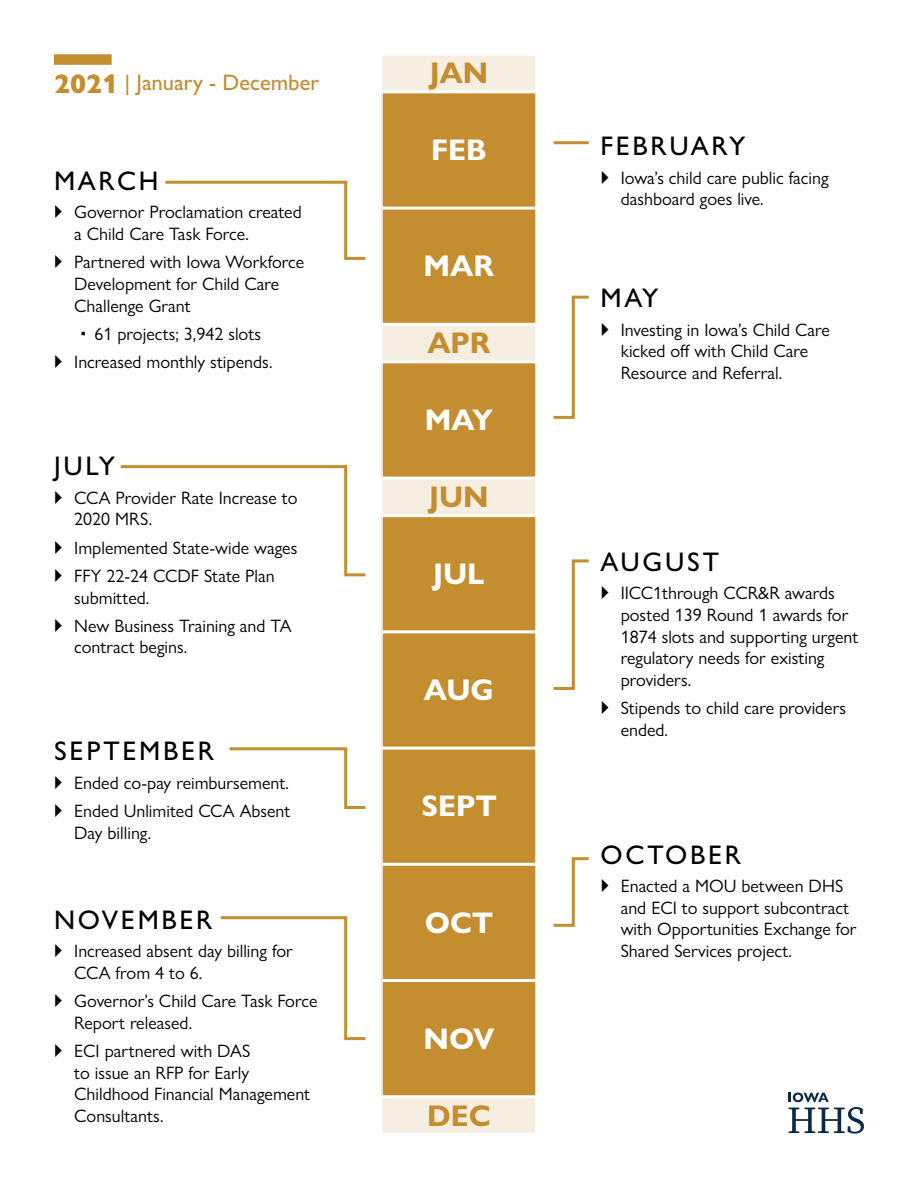
<style>
.page{position:relative;width:918px;height:1188px;background:#fff}
.page>*{position:absolute;margin:0;border:0;box-sizing:border-box;transform-origin:0 0}
.t1{font:700 30px "Gill Sans Nova";color:#fff}
.t2{font:700 30px "Gill Sans Nova";color:#c48d2f}
.t3{font:500 27px "Gill Sans Nova";letter-spacing:.1em;color:#000}
.t4{font:500 22.5px "Gill Sans Nova";color:#c48d2f}
.t5{font:18px/21.6px "Gill Sans Nova";color:#000}
.s1{font-weight:800;font-size:27px}
</style>
<div class="page">
<div style="left:382px;top:55px;width:154px;height:36px;background:#f6eee1"></div>
<div style="left:381px;top:54px;width:156px;height:38px;border:2px solid #fff"></div>
<div style="left:382px;top:363px;width:154px;height:114px;background:#c48d2f"></div>
<div style="left:381px;top:362px;width:156px;height:116px;border:2px solid #fff"></div>
<div style="left:382px;top:93px;width:154px;height:114px;background:#c48d2f"></div>
<div style="left:381px;top:92px;width:156px;height:116px;border:2px solid #fff"></div>
<div style="left:382px;top:479px;width:154px;height:36px;background:#f6eee1"></div>
<div style="left:381px;top:478px;width:156px;height:38px;border:2px solid #fff"></div>
<div style="left:382px;top:1098px;width:154px;height:36px;background:#f6eee1"></div>
<div style="left:381px;top:1097px;width:156px;height:37px;border:2px solid #fff"></div>
<div style="left:382px;top:209px;width:154px;height:115px;background:#c48d2f"></div>
<div style="left:381px;top:208px;width:156px;height:116px;border:2px solid #fff"></div>
<div style="left:382px;top:325px;width:154px;height:36px;background:#f6eee1"></div>
<div style="left:381px;top:324px;width:156px;height:38px;border:2px solid #fff"></div>
<div style="left:382px;top:516px;width:154px;height:115px;background:#c48d2f"></div>
<div style="left:381px;top:516px;width:156px;height:116px;border:2px solid #fff"></div>
<div style="left:382px;top:633px;width:154px;height:114px;background:#c48d2f"></div>
<div style="left:381px;top:632px;width:156px;height:116px;border:2px solid #fff"></div>
<div style="left:382px;top:749px;width:154px;height:115px;background:#c48d2f"></div>
<div style="left:381px;top:748px;width:156px;height:116px;border:2px solid #fff"></div>
<div style="left:382px;top:865px;width:154px;height:115px;background:#c48d2f"></div>
<div style="left:381px;top:864px;width:156px;height:117px;border:2px solid #fff"></div>
<div style="left:382px;top:981px;width:154px;height:115px;background:#c48d2f"></div>
<div style="left:381px;top:981px;width:156px;height:116px;border:2px solid #fff"></div>
<div style="left:54px;top:54px;width:58px;height:11px;background:#c48d2f"></div>
<svg style="left:789px;top:1093px;width:75px;height:41px"></svg>
<hr style="left:554px;top:141px;width:35px;height:3px;background:#c48d2f">
<svg style="left:553px;top:559px;width:36px;height:131px"></svg>
<svg style="left:553px;top:857px;width:36px;height:70px"></svg>
<svg style="left:553px;top:295px;width:36px;height:124px"></svg>
<svg style="left:165px;top:180px;width:201px;height:80px"></svg>
<svg style="left:229px;top:747px;width:137px;height:62px"></svg>
<svg style="left:220px;top:916px;width:146px;height:125px"></svg>
<svg style="left:120px;top:465px;width:246px;height:112px"></svg>
<p class="t4" style="left:54px;top:69px;width:267px"><span class="s1">2021</span> | January - December</p>
<h2 class="t3" style="left:54px;top:164px;width:106px">MARCH</h2>
<p class="t5" style="left:74px;top:201px;width:229px">Governor Proclamation created a Child Care Task Force.</p>
<p class="t5" style="left:74px;top:251px;width:232px">Partnered with Iowa Workforce<br>Development for Child Care<br>Challenge Grant</p>
<p class="t5" style="left:74px;top:319px;width:200px;line-height:28.3px;text-align:center">61 projects; 3,942 slots<br>Increased monthly stipends.</p>
<h2 class="t3" style="left:54px;top:450px;width:63px">JULY</h2>
<p class="t5" style="left:74px;top:487px;width:225px">CCA Provider Rate Increase to<br>2020 MRS.</p>
<p class="t5" style="left:74px;top:533px;width:225px;line-height:28.3px">Implemented State-wide wages<br>FFY 22-24 CCDF State Plan</p>
<p class="t5" style="left:74px;top:583px;width:219px;line-height:28.3px">submitted.<br>New Business Training and TA</p>
<p class="t5" style="left:74px;top:636px;width:115px">contract begins.</p>
<h2 class="t3" style="left:54px;top:735px;width:162px">SEPTEMBER</h2>
<p class="t5" style="left:74px;top:768px;width:218px;line-height:28.3px">Ended co-pay reimbursement.<br>Ended Unlimited CCA Absent</p>
<p class="t5" style="left:74px;top:821px;width:79px">Day billing.</p>
<h2 class="t3" style="left:54px;top:903px;width:160px">NOVEMBER</h2>
<p class="t5" style="left:74px;top:940px;width:220px">Increased absent day billing for<br>CCA from 4 to 6.</p>
<p class="t5" style="left:74px;top:990px;width:245px">Governor’s Child Care Task Force<br>Report released.</p>
<p class="t5" style="left:74px;top:1040px;width:237px">ECI partnered with DAS<br>to issue an RFP for Early<br>Childhood Financial Management<br>Consultants.</p>
<h1 class="t2" style="left:430px;top:54px;width:60px">JAN</h1>
<h1 class="t1" style="left:431px;top:131px;width:57px">FEB</h1>
<h1 class="t1" style="left:424px;top:248px;width:72px">MAR</h1>
<h1 class="t2" style="left:427px;top:324px;width:65px">APR</h1>
<h1 class="t1" style="left:425px;top:401px;width:70px">MAY</h1>
<h1 class="t2" style="left:429px;top:478px;width:61px">JUN</h1>
<h1 class="t1" style="left:433px;top:555px;width:53px">JUL</h1>
<h1 class="t1" style="left:424px;top:671px;width:72px">AUG</h1>
<h1 class="t1" style="left:421px;top:788px;width:77px">SEPT</h1>
<h1 class="t1" style="left:425px;top:904px;width:70px">OCT</h1>
<h1 class="t1" style="left:424px;top:1020px;width:72px">NOV</h1>
<h1 class="t2" style="left:427px;top:1097px;width:65px">DEC</h1>
<h2 class="t3" style="left:600px;top:130px;width:146px">FEBRUARY</h2>
<p class="t5" style="left:621px;top:167px;width:209px">Iowa’s child care public facing dashboard goes live.</p>
<h2 class="t3" style="left:600px;top:282px;width:59px">MAY</h2>
<p class="t5" style="left:621px;top:319px;width:211px">Investing in Iowa’s Child Care kicked off with Child Care<br>Resource and Referral.</p>
<h2 class="t3" style="left:600px;top:545px;width:120px">AUGUST</h2>
<p class="t5" style="left:621px;top:582px;width:239px">IICC1through CCR&amp;R awards posted 139 Round 1 awards for<br>1874 slots and supporting urgent regulatory needs for existing providers.</p>
<p class="t5" style="left:621px;top:697px;width:227px">Stipends to child care providers ended.</p>
<h2 class="t3" style="left:600px;top:838px;width:142px">OCTOBER</h2>
<p class="t5" style="left:621px;top:875px;width:237px">Enacted a MOU between DHS and ECI to support subcontract with Opportunities Exchange for<br>Shared Services project.</p>
</div>
